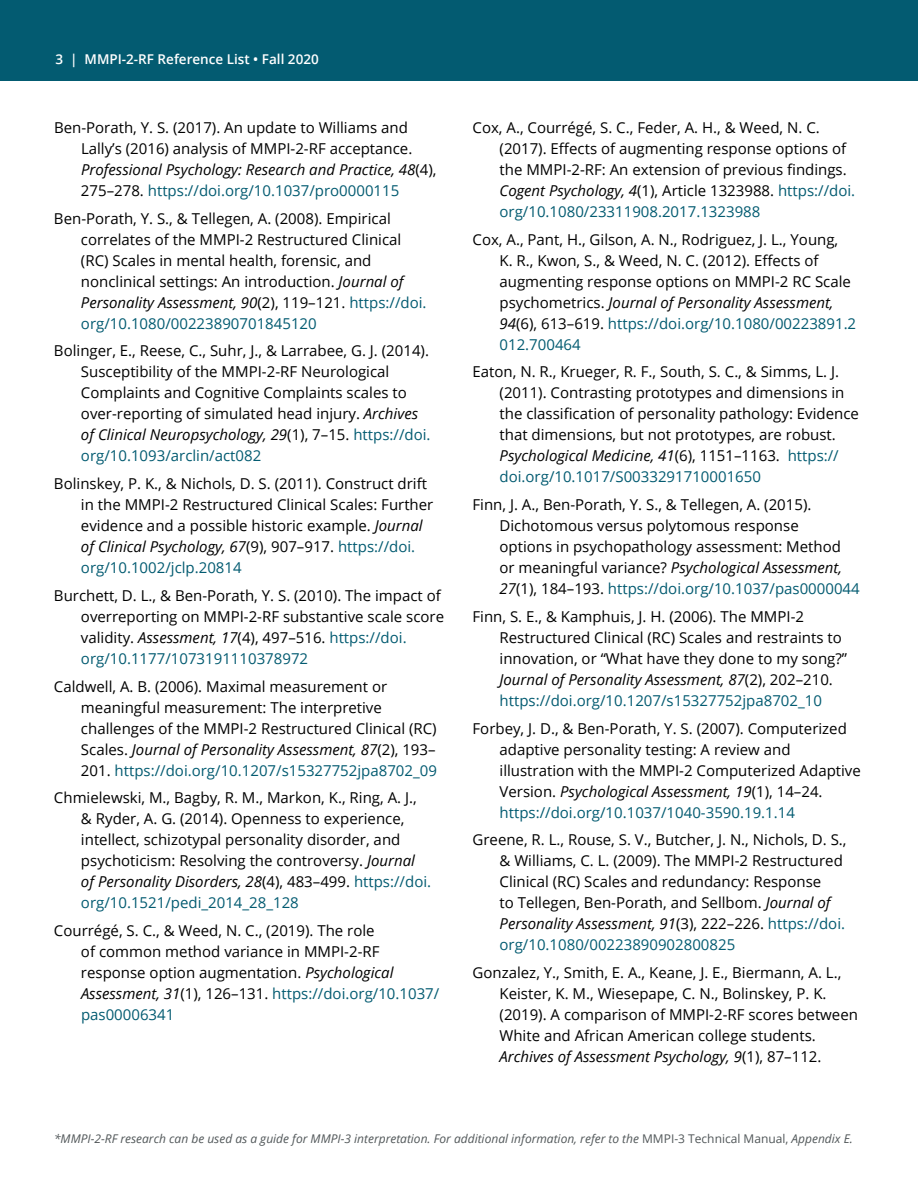
<style>
.page{position:relative;width:918px;height:1188px;background:#fff}
.page>*{position:absolute;margin:0;border:0;box-sizing:border-box;transform-origin:0 0}
.t1{font:15px/21px "Open Sans";color:#000}
.t2{font:600 13.5px "Open Sans";color:#fff}
.t3{font:italic 12px "Open Sans";color:#515759}
.s1{font-style:italic}
.s2{color:#035b71}
.s3{font-style:normal}
</style>
<div class="page">
<div style="left:0;top:0;width:918px;height:81px;background:#035b71"></div>
<p class="t2" style="left:55px;top:50px;width:265px">3 | MMPI-2-RF Reference List • Fall 2020</p>
<p class="t1" style="left:81px;top:117px;width:357px;text-indent:-27px">Ben-Porath, Y. S. (2017). An update to Williams and Lally’s (2016) analysis of MMPI-2-RF acceptance.<br><span class="s1">Professional Psychology: Research and Practice, 48</span>(4), 275–278. <span class="s2">https://doi.org/10.1037/pro0000115</span></p>
<p class="t1" style="left:81px;top:207px;width:347px;text-indent:-27px">Ben-Porath, Y. S., &amp; Tellegen, A. (2008). Empirical correlates of the MMPI-2 Restructured Clinical (RC) Scales in mental health, forensic, and nonclinical settings: An introduction. <span class="s1">Journal of Personality Assessment, 90</span>(2), 119–121. <span class="s2">https://doi. org/10.1080/00223890701845120</span></p>
<p class="t1" style="left:81px;top:340px;width:351px;text-indent:-27px">Bolinger, E., Reese, C., Suhr, J., &amp; Larrabee, G. J. (2014).<br>Susceptibility of the MMPI-2-RF Neurological Complaints and Cognitive Complaints scales to over-reporting of simulated head injury. <span class="s1">Archives of Clinical Neuropsychology, 29</span>(1), 7–15. <span class="s2">https://doi. org/10.1093/arclin/act082</span></p>
<p class="t1" style="left:81px;top:473px;width:354px;text-indent:-27px">Bolinskey, P. K., &amp; Nichols, D. S. (2011). Construct drift in the MMPI-2 Restructured Clinical Scales: Further evidence and a possible historic example. <span class="s1">Journal of Clinical Psychology, 67</span>(9), 907–917. <span class="s2">https://doi. org/10.1002/jclp.20814</span></p>
<p class="t1" style="left:81px;top:585px;width:365px;text-indent:-27px">Burchett, D. L., &amp; Ben-Porath, Y. S. (2010). The impact of overreporting on MMPI-2-RF substantive scale score validity. <span class="s1">Assessment, 17</span>(4), 497–516. <span class="s2">https://doi. org/10.1177/1073191110378972</span></p>
<p class="t1" style="left:81px;top:675px;width:358px;text-indent:-27px">Caldwell, A. B. (2006). Maximal measurement or meaningful measurement: The interpretive challenges of the MMPI-2 Restructured Clinical (RC)<br>Scales. <span class="s1">Journal of Personality Assessment, 87</span>(2), 193– 201. <span class="s2">https://doi.org/10.1207/s15327752jpa8702_09</span></p>
<p class="t1" style="left:81px;top:787px;width:352px;text-indent:-27px">Chmielewski, M., Bagby, R. M., Markon, K., Ring, A. J., &amp; Ryder, A. G. (2014). Openness to experience, intellect, schizotypal personality disorder, and psychoticism: Resolving the controversy. <span class="s1">Journal of Personality Disorders, 28</span>(4), 483–499. <span class="s2">https://doi. org/10.1521/pedi_2014_28_128</span></p>
<p class="t1" style="left:81px;top:920px;width:360px;text-indent:-27px">Courrégé, S. C., &amp; Weed, N. C., (2019). The role<br>of common method variance in MMPI-2-RF response option augmentation. <span class="s1">Psychological Assessment, 31</span>(1), 126–131. <span class="s2">https://doi.org/10.1037/ pas00006341</span></p>
<p class="t1" style="left:500px;top:117px;width:357px;text-indent:-27px">Cox, A., Courrégé, S. C., Feder, A. H., &amp; Weed, N. C. (2017). Effects of augmenting response options of the MMPI-2-RF: An extension of previous findings.<br><span class="s1">Cogent Psychology, 4</span>(1), Article 1323988. <span class="s2">https://doi. org/10.1080/23311908.2017.1323988</span></p>
<p class="t1" style="left:500px;top:228px;width:358px;text-indent:-27px">Cox, A., Pant, H., Gilson, A. N., Rodriguez, J. L., Young,<br>K. R., Kwon, S., &amp; Weed, N. C. (2012). Effects of augmenting response options on MMPI-2 RC Scale psychometrics. <span class="s1">Journal of Personality Assessment, 94</span>(6), 613–619. <span class="s2">https://doi.org/10.1080/00223891.2<br>012.700464</span></p>
<p class="t1" style="left:500px;top:361px;width:361px;text-indent:-27px">Eaton, N. R., Krueger, R. F., South, S. C., &amp; Simms, L. J. (2011). Contrasting prototypes and dimensions in the classification of personality pathology: Evidence that dimensions, but not prototypes, are robust.<br><span class="s1">Psychological Medicine, 41</span>(6), 1151–1163. <span class="s2">https:// doi.org/10.1017/S0033291710001650</span></p>
<p class="t1" style="left:500px;top:494px;width:362px;text-indent:-27px">Finn, J. A., Ben-Porath, Y. S., &amp; Tellegen, A. (2015).<br>Dichotomous versus polytomous response<br>options in psychopathology assessment: Method or meaningful variance? <span class="s1">Psychological Assessment, 27</span>(1), 184–193. <span class="s2">https://doi.org/10.1037/pas0000044</span></p>
<p class="t1" style="left:500px;top:606px;width:349px;text-indent:-27px">Finn, S. E., &amp; Kamphuis, J. H. (2006). The MMPI-2<br>Restructured Clinical (RC) Scales and restraints to innovation, or “What have they done to my song?” <span class="s1">Journal of Personality Assessment, 87</span>(2), 202–210. <span class="s2">https://doi.org/10.1207/s15327752jpa8702_10</span></p>
<p class="t1" style="left:500px;top:717px;width:363px;text-indent:-27px">Forbey, J. D., &amp; Ben-Porath, Y. S. (2007). Computerized adaptive personality testing: A review and illustration with the MMPI-2 Computerized Adaptive Version. <span class="s1">Psychological Assessment, 19</span>(1), 14–24. <span class="s2">https://doi.org/10.1037/1040-3590.19.1.14</span></p>
<p class="t1" style="left:500px;top:829px;width:349px;text-indent:-27px">Greene, R. L., Rouse, S. V., Butcher, J. N., Nichols, D. S., &amp; Williams, C. L. (2009). The MMPI-2 Restructured Clinical (RC) Scales and redundancy: Response<br>to Tellegen, Ben-Porath, and Sellbom. <span class="s1">Journal of Personality Assessment, 91</span>(3), 222–226. <span class="s2">https://doi. org/10.1080/00223890902800825</span></p>
<p class="t1" style="left:500px;top:962px;width:360px;text-indent:-27px">Gonzalez, Y., Smith, E. A., Keane, J. E., Biermann, A. L., Keister, K. M., Wiesepape, C. N., Bolinskey, P. K. (2019). A comparison of MMPI-2-RF scores between White and African American college students.<br><span class="s1">Archives of Assessment Psychology, 9</span>(1), 87–112.</p>
<p class="t3" style="left:54px;top:1131px;width:800px">*MMPI-2-RF research can be used as a guide for MMPI-3 interpretation. For additional information, refer to the <span class="s3">MMPI-3 Technical Manual,</span> Appendix E.</p>
</div>
